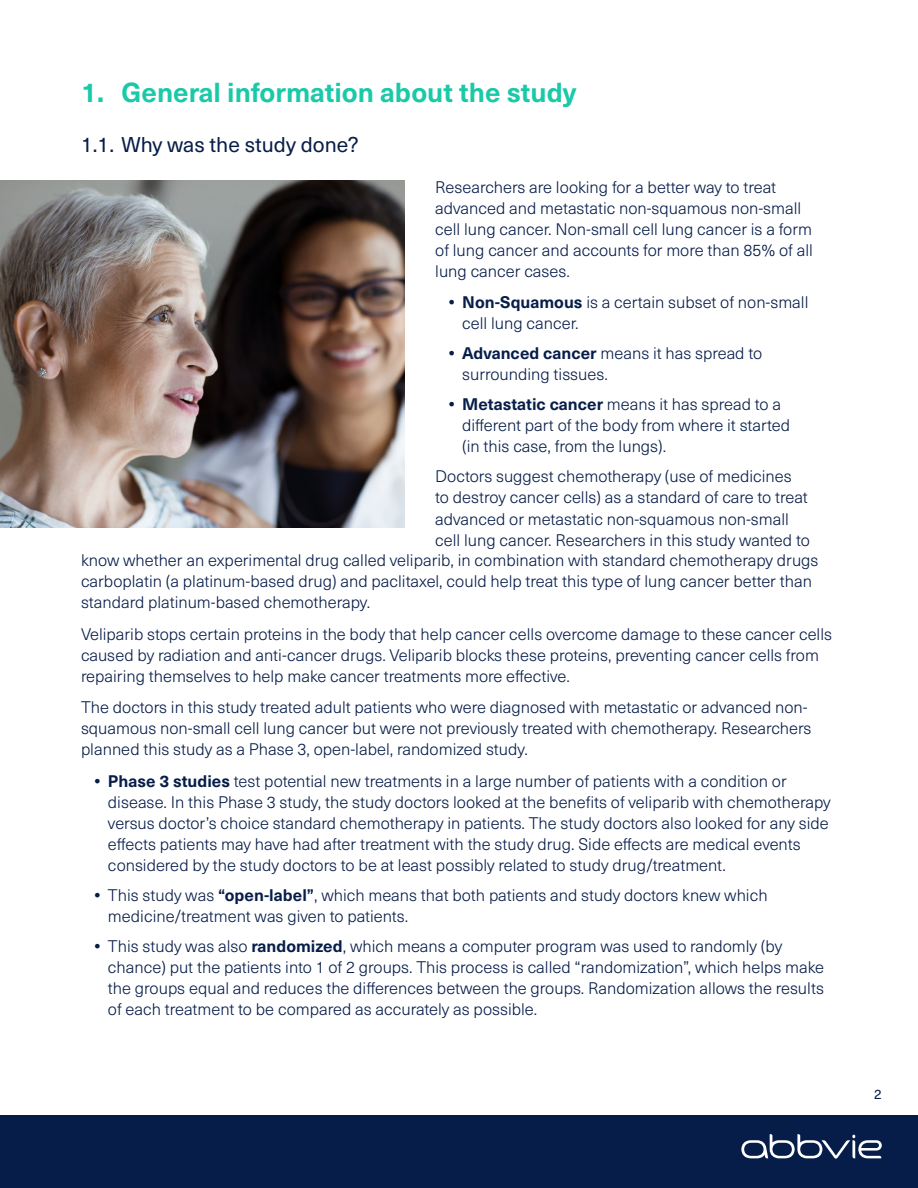
<style>
.page{position:relative;width:918px;height:1188px;background:#fff}
.page>*{position:absolute;margin:0;border:0;box-sizing:border-box;transform-origin:0 0}
.t1{font:700 27px "Neue Haas Unica Pro";color:#1ac9a8}
.t2{font:21px "Neue Haas Unica Pro";color:#071d49}
.t3{font:300 16.5px/21px "Neue Haas Unica Pro";color:#071d49}
.t4{font:13.5px "Neue Haas Unica Pro";color:#071d49}
.s1{font-weight:700}
</style>
<div class="page">
<img style="left:0;top:180px;width:405px;height:348px">
<div style="left:0;top:1115px;width:918px;height:73px;background:#071d49"></div>
<svg style="left:741px;top:1134px;width:141px;height:25px"></svg>
<h1 class="t1" style="left:81px;top:76px;width:497px">1. General information about the study</h1>
<p class="t2" style="left:81px;top:132px;width:279px">1.1. Why was the study done?</p>
<p class="t3" style="left:435px;top:177px;width:379px">Researchers are looking for a better way to treat advanced and metastatic non-squamous non-small cell lung cancer. Non-small cell lung cancer is a form of lung cancer and accounts for more than 85% of all lung cancer cases.</p>
<p class="t3" style="left:462px;top:292px;width:348px;text-indent:-13px"><span class="s1">• Non-Squamous</span> is a certain subset of non-small cell lung cancer.</p>
<p class="t3" style="left:462px;top:343px;width:301px;text-indent:-13px"><span class="s1">• Advanced cancer</span> means it has spread to surrounding tissues.</p>
<p class="t3" style="left:462px;top:394px;width:329px;text-indent:-13px"><span class="s1">• Metastatic cancer</span> means it has spread to a different part of the body from where it started (in this case, from the lungs).</p>
<p class="t3" style="left:435px;top:466px;width:358px">Doctors suggest chemotherapy (use of medicines</p>
<p class="t3" style="left:435px;top:487px;width:374px">to destroy cancer cells) as a standard of care to treat</p>
<p class="t3" style="left:435px;top:508px;width:355px">advanced or metastatic non-squamous non-small</p>
<p class="t3" style="left:435px;top:529px;width:376px">cell lung cancer. Researchers in this study wanted to</p>
<p class="t3" style="left:81px;top:550px;width:739px">know whether an experimental drug called veliparib, in combination with standard chemotherapy drugs</p>
<p class="t3" style="left:81px;top:571px;width:733px">carboplatin (a platinum-based drug) and paclitaxel, could help treat this type of lung cancer better than</p>
<p class="t3" style="left:81px;top:592px;width:291px">standard platinum-based chemotherapy.</p>
<p class="t3" style="left:81px;top:624px;width:753px">Veliparib stops certain proteins in the body that help cancer cells overcome damage to these cancer cells caused by radiation and anti-cancer drugs. Veliparib blocks these proteins, preventing cancer cells from repairing themselves to help make cancer treatments more effective.</p>
<p class="t3" style="left:81px;top:697px;width:732px">The doctors in this study treated adult patients who were diagnosed with metastatic or advanced non&shy;squamous non-small cell lung cancer but were not previously treated with chemotherapy. Researchers planned this study as a Phase 3, open-label, randomized study.</p>
<p class="t3" style="left:108px;top:771px;width:724px;text-indent:-13px"><span class="s1">• Phase 3 studies</span> test potential new treatments in a large number of patients with a condition or disease. In this Phase 3 study, the study doctors looked at the benefits of veliparib with chemotherapy versus doctor’s choice standard chemotherapy in patients. The study doctors also looked for any side effects patients may have had after treatment with the study drug. Side effects are medical events considered by the study doctors to be at least possibly related to study drug/treatment.</p>
<p class="t3" style="left:108px;top:885px;width:661px;text-indent:-13px"><span class="s1">•</span> This study was <span class="s1">“open-label”</span>, which means that both patients and study doctors knew which medicine/treatment was given to patients.</p>
<p class="t3" style="left:108px;top:936px;width:718px;text-indent:-13px"><span class="s1">•</span> This study was also <span class="s1">randomized</span>, which means a computer program was used to randomly (by chance) put the patients into 1 of 2 groups. This process is called “randomization”, which helps make the groups equal and reduces the differences between the groups. Randomization allows the results of each treatment to be compared as accurately as possible.</p>
<p class="t4" style="left:874px;top:1086px;width:9px">2</p>
</div>
